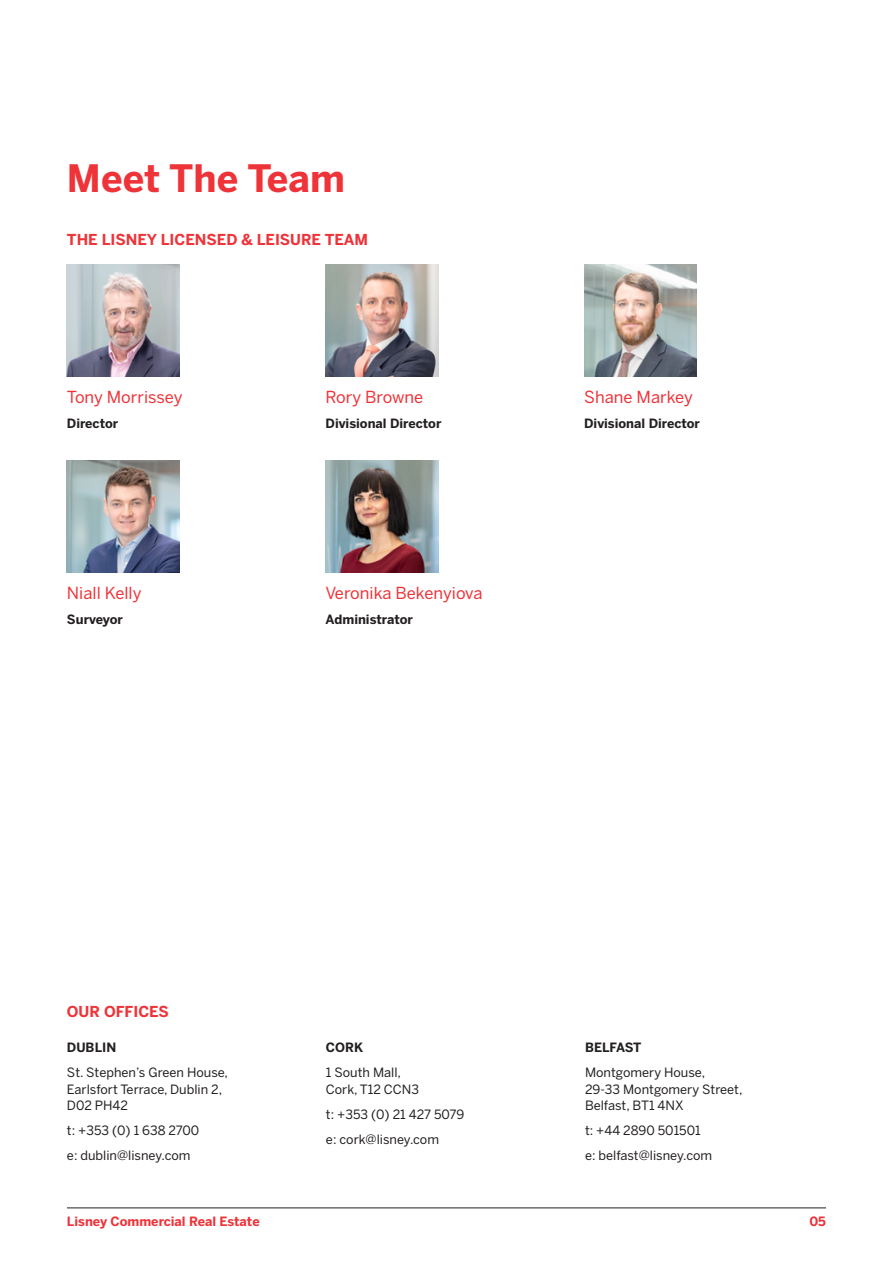
<style>
.page{position:relative;width:893px;height:1263px;background:#fff}
.page>*{position:absolute;margin:0;border:0;box-sizing:border-box;transform-origin:0 0}
.Lisney_Page_Heading{font:700 37.5px "Benton Sans";color:#ee3339}
.Lisney_Body{font:16.5px "Benton Sans";color:#ee3339}
.Lisney_Body_Heading{font:700 15px "Benton Sans";color:#ee3339}
.Lisney_Body-2{font:12.75px/16.5px "Benton Sans";color:#231f20}
.Lisney_Body-3{font:700 12.75px "Benton Sans";color:#231f20}
.t1{font:700 12.75px "Benton Sans";color:#ee3339}
.Lisney_Office_Location{font:700 12.75px "Benton Sans";color:#231f20}
</style>
<div class="page">
<hr style="left:67px;top:1207px;width:759px;height:1px;background:#231f20">
<img style="left:67px;top:264px;width:113px;height:113px">
<img style="left:67px;top:460px;width:113px;height:113px">
<img style="left:584px;top:264px;width:113px;height:113px">
<img style="left:326px;top:264px;width:112px;height:113px">
<img style="left:326px;top:460px;width:112px;height:113px">
<p class="Lisney_Page_Heading" style="left:67px;top:155px;width:279px">Meet The Team</p>
<p class="Lisney_Body_Heading" style="left:67px;top:230px;width:303px">THE LISNEY LICENSED &amp; LEISURE TEAM</p>
<p class="Lisney_Body" style="left:67px;top:387px;width:117px">Tony Morrissey</p>
<p class="Lisney_Body-3" style="left:67px;top:415px;width:53px">Director</p>
<p class="Lisney_Body" style="left:67px;top:583px;width:76px">Niall Kelly</p>
<p class="Lisney_Body-3" style="left:67px;top:611px;width:57px">Surveyor</p>
<p class="Lisney_Body" style="left:326px;top:387px;width:99px">Rory Browne</p>
<p class="Lisney_Body-3" style="left:326px;top:415px;width:117px">Divisional Director</p>
<p class="Lisney_Body" style="left:326px;top:583px;width:158px">Veronika Bekenyiova</p>
<p class="Lisney_Body-3" style="left:326px;top:611px;width:89px">Administrator</p>
<p class="Lisney_Body" style="left:584px;top:387px;width:110px">Shane Markey</p>
<p class="Lisney_Body-3" style="left:584px;top:415px;width:117px">Divisional Director</p>
<p class="Lisney_Body_Heading" style="left:67px;top:1002px;width:103px">OUR OFFICES</p>
<p class="Lisney_Office_Location" style="left:67px;top:1039px;width:51px">DUBLIN</p>
<p class="Lisney_Body-2" style="left:67px;top:1064px;width:163px">St. Stephen’s Green House,<br>Earlsfort Terrace, Dublin 2,<br>D02 PH42</p>
<p class="Lisney_Body-2" style="left:67px;top:1122px;width:134px">t: +353 (0) 1 638 2700</p>
<p class="Lisney_Body-2" style="left:67px;top:1147px;width:125px">e: dublin@lisney.com</p>
<p class="Lisney_Office_Location" style="left:326px;top:1039px;width:39px">CORK</p>
<p class="Lisney_Body-2" style="left:326px;top:1064px;width:95px">1 South Mall,<br>Cork, T12 CCN3</p>
<p class="Lisney_Body-2" style="left:326px;top:1106px;width:140px">t: +353 (0) 21 427 5079</p>
<p class="Lisney_Body-2" style="left:326px;top:1131px;width:115px">e: cork@lisney.com</p>
<p class="Lisney_Office_Location" style="left:585px;top:1039px;width:58px">BELFAST</p>
<p class="Lisney_Body-2" style="left:585px;top:1064px;width:159px">Montgomery House,<br>29-33 Montgomery Street,<br>Belfast, BT1 4NX</p>
<p class="Lisney_Body-2" style="left:585px;top:1122px;width:117px">t: +44 2890 501501</p>
<p class="Lisney_Body-2" style="left:585px;top:1147px;width:129px">e: belfast@lisney.com</p>
<p class="t1" style="left:67px;top:1213px;width:194px">Lisney Commercial Real Estate</p>
<p class="t1" style="left:809px;top:1213px;width:18px">05</p>
</div>
